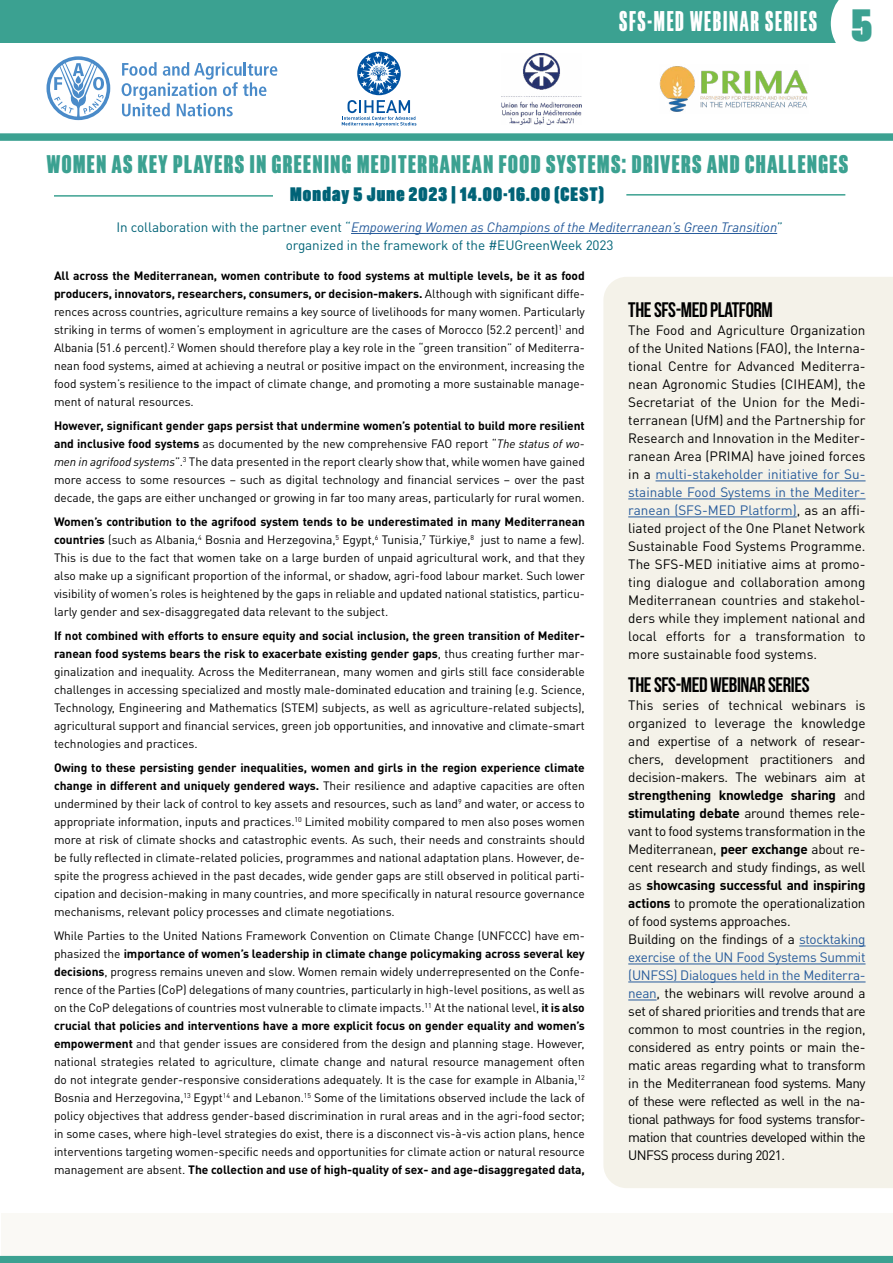
<style>
.page{position:relative;width:893px;height:1263px;background:#fff}
.page>*{position:absolute;margin:0;border:0;box-sizing:border-box;transform-origin:0 0}
.t1{font:28.5px "Akkordeon Seven";letter-spacing:.06em;color:#fff}
.t2{font:25.5px "Akkordeon Nine";letter-spacing:.06em;color:#3ba191}
.t3{font:700 21px "Bebas Neue";letter-spacing:-.02em;color:#000}
.t4{font:19.5px "Akkordeon Eleven";letter-spacing:.06em;color:#006377}
.t5{font:13.5px/18px "DIN Pro";letter-spacing:-.02em;color:#000;text-align:justify}
.t6{font:13.5px/18px "DIN Pro";letter-spacing:-.005em;color:#006377;text-align:center}
.t7{font:12px/18px "DIN Pro";letter-spacing:-.005em;color:#000;text-align:justify}
.s1{font-family:"Akkordeon Eleven";font-size:45.15px;color:#3ba191}
.s2{font-style:italic;color:#275b9b}
.s3{font-weight:700}
.s4{font-style:italic}
.s5{color:#275b9b}
</style>
<div class="page">
<div style="left:603px;top:277px;width:290px;height:911px;background:#f4f2e9"></div>
<svg style="left:1px;top:1255px;width:892px;height:1px"></svg>
<hr style="left:655px;top:481px;width:210px;height:1px;background:#275b9b">
<hr style="left:628px;top:499px;width:237px;height:1px;background:#275b9b">
<hr style="left:628px;top:517px;width:169px;height:1px;background:#275b9b">
<hr style="left:799px;top:946px;width:66px;height:1px;background:#275b9b">
<hr style="left:628px;top:964px;width:237px;height:1px;background:#275b9b">
<hr style="left:628px;top:982px;width:237px;height:1px;background:#275b9b">
<svg style="left:628px;top:1000px;width:29px;height:1px"></svg>
<div style="left:0;top:0;width:852px;height:43px;background:#3ba191"></div>
<svg style="left:831px;top:0;width:21px;height:43px"></svg>
<div style="left:0;top:133px;width:893px;height:8px;background:#3ca191"></div>
<div style="left:0;top:1256px;width:893px;height:7px;background:#3ca191"></div>
<hr style="left:54px;top:195px;width:219px;height:2px;background:#3ca191">
<hr style="left:626px;top:194px;width:219px;height:2px;background:#3ca191">
<img style="left:659px;top:66px;width:149px;height:46px">
<img style="left:502px;top:53px;width:79px;height:72px">
<svg style="left:46px;top:56px;width:64px;height:64px"></svg>
<svg style="left:122px;top:62px;width:155px;height:54px"></svg>
<svg style="left:342px;top:52px;width:74px;height:74px"></svg>
<hr style="left:351px;top:233px;width:426px;height:1px;background:#275b9b">
<h1 class="t1" style="left:619px;top:5px;width:254px">SFS-MED WEBINAR SERIES <span class="s1">5</span></h1>
<h2 class="t2" style="left:47px;top:149px;width:803px">WOMEN AS KEY PLAYERS IN GREENING MEDITERRANEAN FOOD SYSTEMS: DRIVERS AND CHALLENGES</h2>
<h3 class="t4" style="left:290px;top:183px;width:315px">Monday 5 June 2023 | 14.00-16.00 (CEST)</h3>
<p class="t6" style="left:116px;top:216px;width:668px">In collaboration with the partner event “<span class="s2">Empowering Women as Champions of the Mediterranean’s Green Transition</span>” organized in the framework of the #EUGreenWeek 2023</p>
<p class="t7" style="left:54px;top:266px;width:532px"><span class="s3">All across the Mediterranean, women contribute to food systems at multiple levels, be it as food producers, innovators, researchers, consumers, or decision-makers.</span> Although with significant diffe&shy;rences across countries, agriculture remains a key source of livelihoods for many women. Particularly striking in terms of women’s employment in agriculture are the cases of Morocco (52.2 percent)<sup>1</sup> and Albania (51.6 percent).<sup>2</sup> Women should therefore play a key role in the “green transition” of Mediterra&shy;nean food systems, aimed at achieving a neutral or positive impact on the environment, increasing the food system’s resilience to the impact of climate change, and promoting a more sustainable manage&shy;ment of natural resources.</p>
<p class="t7" style="left:54px;top:416px;width:532px"><span class="s3">However, significant gender gaps persist that undermine women’s potential to build more resilient and inclusive food systems</span> as documented by the new comprehensive FAO report “<span class="s4">The status of wo&shy;men in agrifood systems</span>”.<sup>3</sup> The data presented in the report clearly show that, while women have gained more access to some resources – such as digital technology and financial services – over the past decade, the gaps are either unchanged or growing in far too many areas, particularly for rural women.</p>
<p class="t7" style="left:54px;top:512px;width:532px"><span class="s3">Women’s contribution to the agrifood system tends to be underestimated in many Mediterranean countries</span> (such as Albania,<sup>4</sup> Bosnia and Herzegovina,<sup>5</sup> Egypt,<sup>6</sup> Tunisia,<sup>7</sup> Türkiye,<sup>8</sup> just to name a few).<br>This is due to the fact that women take on a large burden of unpaid agricultural work, and that they also make up a significant proportion of the informal, or shadow, agri-food labour market. Such lower visibility of women’s roles is heightened by the gaps in reliable and updated national statistics, particu&shy;larly gender and sex-disaggregated data relevant to the subject.</p>
<p class="t7" style="left:54px;top:626px;width:532px"><span class="s3">If not combined with efforts to ensure equity and social inclusion, the green transition of Mediter&shy;ranean food systems bears the risk to exacerbate existing gender gaps</span>, thus creating further mar&shy;ginalization and inequality. Across the Mediterranean, many women and girls still face considerable challenges in accessing specialized and mostly male-dominated education and training (e.g. Science, Technology, Engineering and Mathematics (STEM) subjects, as well as agriculture-related subjects), agricultural support and financial services, green job opportunities, and innovative and climate-smart technologies and practices.</p>
<p class="t7" style="left:54px;top:758px;width:532px"><span class="s3">Owing to these persisting gender inequalities, women and girls in the region experience climate change in different and uniquely gendered ways.</span> Their resilience and adaptive capacities are often undermined by their lack of control to key assets and resources, such as land<sup>9</sup> and water, or access to appropriate information, inputs and practices.<sup>10</sup> Limited mobility compared to men also poses women more at risk of climate shocks and catastrophic events. As such, their needs and constraints should be fully reflected in climate-related policies, programmes and national adaptation plans. However, de&shy;spite the progress achieved in the past decades, wide gender gaps are still observed in political parti&shy;cipation and decision-making in many countries, and more specifically in natural resource governance mechanisms, relevant policy processes and climate negotiations.</p>
<p class="t7" style="left:54px;top:926px;width:532px">While Parties to the United Nations Framework Convention on Climate Change (UNFCCC) have em&shy;phasized the <span class="s3">importance of women’s leadership in climate change policymaking across several key decisions</span>, progress remains uneven and slow. Women remain widely underrepresented on the Confe&shy;rence of the Parties (CoP) delegations of many countries, particularly in high-level positions, as well as on the CoP delegations of countries most vulnerable to climate impacts.<sup>11</sup> At the national level, <span class="s3">it is also crucial that policies and interventions have a more explicit focus on gender equality and women’s empowerment</span> and that gender issues are considered from the design and planning stage. However, national strategies related to agriculture, climate change and natural resource management often do not integrate gender-responsive considerations adequately. It is the case for example in Albania,<sup>12<br></sup>Bosnia and Herzegovina,<sup>13</sup> Egypt<sup>14</sup> and Lebanon.<sup>15</sup> Some of the limitations observed include the lack of policy objectives that address gender-based discrimination in rural areas and in the agri-food sector; in some cases, where high-level strategies do exist, there is a disconnect vis-à-vis action plans, hence interventions targeting women-specific needs and opportunities for climate action or natural resource management are absent. <span class="s3">The collection and use of high-quality of sex- and age-disaggregated data,</span></p>
<h3 class="t3" style="left:628px;top:298px;width:146px">THE SFS-MED PLATFORM</h3>
<p class="t5" style="left:628px;top:320px;width:239px">The Food and Agriculture Organization of the United Nations (FAO), the Interna&shy;tional Centre for Advanced Mediterra&shy;nean Agronomic Studies (CIHEAM), the Secretariat of the Union for the Medi&shy;terranean (UfM) and the Partnership for Research and Innovation in the Mediter&shy;ranean Area (PRIMA) have joined forces in a <span class="s5">multi-stakeholder initiative for Su&shy;stainable Food Systems in the Mediter&shy;ranean (SFS-MED Platform)</span>, as an affi&shy;liated project of the One Planet Network Sustainable Food Systems Programme.<br>The SFS-MED initiative aims at promo&shy;ting dialogue and collaboration among Mediterranean countries and stakehol&shy;ders while they implement national and local efforts for a transformation to more sustainable food systems.</p>
<h3 class="t3" style="left:628px;top:673px;width:183px">THE SFS-MED WEBINAR SERIES</h3>
<p class="t5" style="left:628px;top:695px;width:239px;text-align:left">This series of technical webinars is organized to leverage the knowledge and expertise of a network of resear&shy;chers, development practitioners and decision-makers. The webinars aim at <span class="s3">strengthening knowledge sharing</span> and <span class="s3">stimulating debate</span> around themes rele&shy;vant to food systems transformation in the Mediterranean, <span class="s3">peer exchange</span> about re&shy;cent research and study findings, as well as <span class="s3">showcasing successful and inspiring actions</span> to promote the operationalization of food systems approaches.<br>Building on the findings of a <span class="s5">stocktaking exercise of the UN Food Systems Summit (UNFSS) Dialogues held in the Mediterra&shy;nean</span>, the webinars will revolve around a set of shared priorities and trends that are common to most countries in the region, considered as entry points or main the&shy;matic areas regarding what to transform in the Mediterranean food systems. Many of these were reflected as well in the na&shy;tional pathways for food systems transfor&shy;mation that countries developed within the UNFSS process during 2021.</p>
</div>
